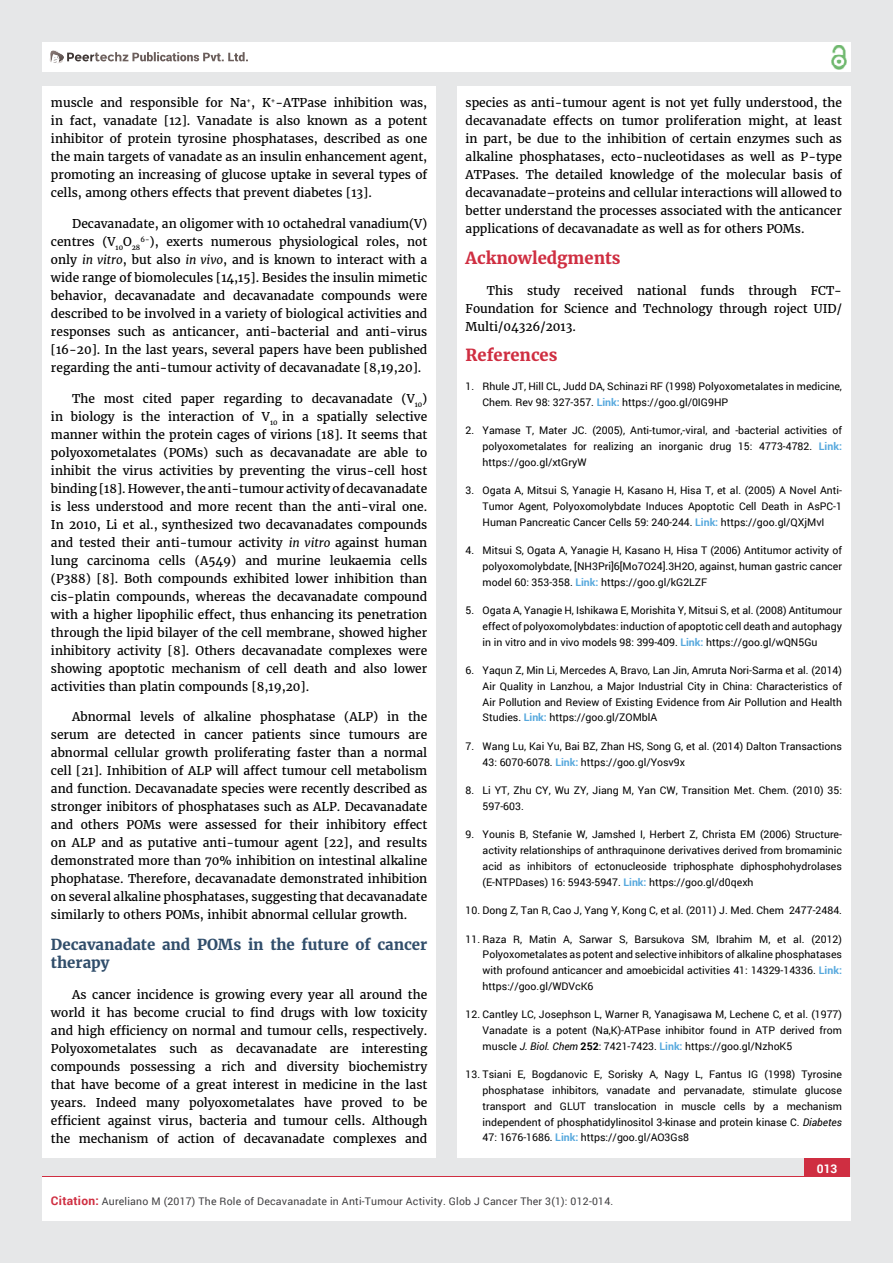
<style>
.page{position:relative;width:893px;height:1263px;background:#e6e7e8}
.page>*{position:absolute;margin:0;border:0;box-sizing:border-box;transform-origin:0 0}
.t1{font:700 16.5px "Merriweather";color:#cf2e41}
.t2{font:700 15px/18px "Merriweather";color:#314e6b}
.t3{font:12px/18px "Merriweather";color:#000;text-align:justify}
.t4{font:700 12px "Roboto";color:#fff}
.t5{font:10.5px/15.8px "Roboto";color:#000;text-align:justify}
.t6{font:10.5px "Roboto";letter-spacing:.02em;color:#414042}
.s1{font-style:italic}
.s2{font-weight:700;color:#56a8dd}
.s3{font-weight:700}
.s4{font-weight:700;font-size:12px;color:#cf2e41}
</style>
<div class="page">
<div style="left:42px;top:43px;width:808px;height:29px;background:#fff"></div>
<img style="left:831px;top:45px;width:16px;height:24px">
<div style="left:804px;top:1157px;width:46px;height:43px;background:#cf2e41"></div>
<svg style="left:49px;top:50px;width:199px;height:14px"></svg>
<div style="left:42px;top:1177px;width:809px;height:43px;background:#fff"></div>
<div style="left:42px;top:87px;width:394px;height:1071px;background:#fff"></div>
<div style="left:457px;top:87px;width:393px;height:1071px;background:#fff"></div>
<p class="t3" style="left:51px;top:94px;width:378px">muscle and responsible for Na<sup>+</sup>, K<sup>+</sup>-ATPase inhibition was, in fact, vanadate [12]. Vanadate is also known as a potent inhibitor of protein tyrosine phosphatases, described as one the main targets of vanadate as an insulin enhancement agent, promoting an increasing of glucose uptake in several types of cells, among others effects that prevent diabetes [13].</p>
<p class="t3" style="left:51px;top:215px;width:378px;text-indent:21px">Decavanadate, an oligomer with 10 octahedral vanadium(V) centres (V<sub>10</sub>O<sub>28</sub><sup>6-</sup>), exerts numerous physiological roles, not only <span class="s1">in vitro</span>, but also <span class="s1">in vivo</span>, and is known to interact with a wide range of biomolecules [14,15]. Besides the insulin mimetic behavior, decavanadate and decavanadate compounds were described to be involved in a variety of biological activities and responses such as anticancer, anti-bacterial and anti-virus [16-20]. In the last years, several papers have been published regarding the anti-tumour activity of decavanadate [8,19,20].</p>
<p class="t3" style="left:51px;top:389px;width:378px;text-indent:21px">The most cited paper regarding to decavanadate (V<sub>10</sub>) in biology is the interaction of V<sub>10</sub> in a spatially selective manner within the protein cages of virions [18]. It seems that polyoxometalates (POMs) such as decavanadate are able to inhibit the virus activities by preventing the virus-cell host binding [18]. However, the anti-tumour activity of decavanadate is less understood and more recent than the anti-viral one.<br>In 2010, Li et al., synthesized two decavanadates compounds and tested their anti-tumour activity <span class="s1">in vitro</span> against human lung carcinoma cells (A549) and murine leukaemia cells (P388) [8]. Both compounds exhibited lower inhibition than cis-platin compounds, whereas the decavanadate compound with a higher lipophilic effect, thus enhancing its penetration through the lipid bilayer of the cell membrane, showed higher inhibitory activity [8]. Others decavanadate complexes were showing apoptotic mechanism of cell death and also lower activities than platin compounds [8,19,20].</p>
<p class="t3" style="left:51px;top:708px;width:378px;text-indent:21px">Abnormal levels of alkaline phosphatase (ALP) in the serum are detected in cancer patients since tumours are abnormal cellular growth proliferating faster than a normal cell [21]. Inhibition of ALP will affect tumour cell metabolism and function. Decavanadate species were recently described as stronger inibitors of phosphatases such as ALP. Decavanadate and others POMs were assessed for their inhibitory effect on ALP and as putative anti-tumour agent [22], and results demonstrated more than 70% inhibition on intestinal alkaline phophatase. Therefore, decavanadate demonstrated inhibition on several alkaline phosphatases, suggesting that decavanadate similarly to others POMs, inhibit abnormal cellular growth.</p>
<p class="t2" style="left:51px;top:936px;width:378px">Decavanadate and POMs in the future of cancer therapy</p>
<p class="t3" style="left:51px;top:986px;width:378px;text-indent:21px">As cancer incidence is growing every year all around the world it has become crucial to find drugs with low toxicity and high efficiency on normal and tumour cells, respectively.<br>Polyoxometalates such as decavanadate are interesting compounds possessing a rich and diversity biochemistry that have become of a great interest in medicine in the last years. Indeed many polyoxometalates have proved to be efficient against virus, bacteria and tumour cells. Although the mechanism of action of decavanadate complexes and</p>
<p class="t3" style="left:466px;top:94px;width:378px">species as anti-tumour agent is not yet fully understood, the decavanadate effects on tumor proliferation might, at least in part, be due to the inhibition of certain enzymes such as alkaline phosphatases, ecto-nucleotidases as well as P-type ATPases. The detailed knowledge of the molecular basis of decavanadate–proteins and cellular interactions will allowed to better understand the processes associated with the anticancer applications of decavanadate as well as for others POMs.</p>
<h1 class="t1" style="left:466px;top:248px;width:156px">Acknowledgments</h1>
<p class="t3" style="left:466px;top:281px;width:378px;text-indent:21px">This study received national funds through FCT-Foundation for Science and Technology through roject UID/ Multi/04326/2013.</p>
<h1 class="t1" style="left:466px;top:345px;width:93px">References</h1>
<p class="t5" style="left:483px;top:378px;width:361px;text-indent:-17px">1. Rhule JT, Hill CL, Judd DA, Schinazi RF (1998) Polyoxometalates in medicine,<br>Chem. Rev 98: 327-357. <span class="s2">Link:</span> https://goo.gl/0IG9HP</p>
<p class="t5" style="left:483px;top:422px;width:361px;text-indent:-17px">2. Yamase T, Mater JC. (2005), Anti-tumor,-viral, and -bacterial activities of polyoxometalates for realizing an inorganic drug 15: 4773-4782. <span class="s2">Link: </span>https://goo.gl/xtGryW</p>
<p class="t5" style="left:483px;top:482px;width:361px;text-indent:-17px">3. Ogata A, Mitsui S, Yanagie H, Kasano H, Hisa T, et al. (2005) A Novel Anti-Tumor Agent, Polyoxomolybdate Induces Apoptotic Cell Death in AsPC-1<br>Human Pancreatic Cancer Cells 59: 240-244. <span class="s2">Link:</span> https://goo.gl/QXjMvI</p>
<p class="t5" style="left:483px;top:542px;width:361px;text-indent:-17px">4. Mitsui S, Ogata A, Yanagie H, Kasano H, Hisa T (2006) Antitumor activity of polyoxomolybdate, [NH3Pri]6[Mo7O24].3H2O, against, human gastric cancer model 60: 353-358. <span class="s2">Link:</span> https://goo.gl/kG2LZF</p>
<p class="t5" style="left:483px;top:602px;width:361px;text-indent:-17px">5. Ogata A, Yanagie H, Ishikawa E, Morishita Y, Mitsui S, et al. (2008) Antitumour effect of polyoxomolybdates: induction of apoptotic cell death and autophagy in in vitro and in vivo models 98: 399-409. <span class="s2">Link:</span> https://goo.gl/wQN5Gu</p>
<p class="t5" style="left:483px;top:662px;width:361px;text-indent:-17px">6. Yaqun Z, Min Li, Mercedes A, Bravo, Lan Jin, Amruta Nori-Sarma et al. (2014)<br>Air Quality in Lanzhou, a Major Industrial City in China: Characteristics of Air Pollution and Review of Existing Evidence from Air Pollution and Health Studies. <span class="s2">Link:</span> https://goo.gl/ZOMblA</p>
<p class="t5" style="left:483px;top:738px;width:361px;text-indent:-17px">7. Wang Lu, Kai Yu, Bai BZ, Zhan HS, Song G, et al. (2014) Dalton Transactions<br>43: 6070-6078. <span class="s2">Link:</span> https://goo.gl/Yosv9x</p>
<p class="t5" style="left:483px;top:782px;width:361px;text-indent:-17px">8. Li YT, Zhu CY, Wu ZY, Jiang M, Yan CW, Transition Met. Chem. (2010) 35:<br>597-603.</p>
<p class="t5" style="left:483px;top:826px;width:361px;text-indent:-17px">9. Younis B, Stefanie W, Jamshed I, Herbert Z, Christa EM (2006) Structure&shy;activity relationships of anthraquinone derivatives derived from bromaminic acid as inhibitors of ectonucleoside triphosphate diphosphohydrolases (E-NTPDases) 16: 5943-5947. <span class="s2">Link:</span> https://goo.gl/d0qexh</p>
<p class="t5" style="left:466px;top:902px;width:378px">10. Dong Z, Tan R, Cao J, Yang Y, Kong C, et al. (2011) J. Med. Chem 2477-2484.</p>
<p class="t5" style="left:483px;top:931px;width:361px;text-indent:-17px">11. Raza R, Matin A, Sarwar S, Barsukova SM, Ibrahim M, et al. (2012)<br>Polyoxometalates as potent and selective inhibitors of alkaline phosphatases with profound anticancer and amoebicidal activities 41: 14329-14336. <span class="s2">Link: </span>https://goo.gl/WDVcK6</p>
<p class="t5" style="left:483px;top:1006px;width:361px;text-indent:-17px">12. Cantley LC, Josephson L, Warner R, Yanagisawa M, Lechene C, et al. (1977)<br>Vanadate is a potent (Na,K)-ATPase inhibitor found in ATP derived from muscle <span class="s1">J. Biol. Chem</span> <span class="s3">252</span>: 7421-7423. <span class="s2">Link:</span> https://goo.gl/NzhoK5</p>
<p class="t5" style="left:483px;top:1066px;width:361px;text-indent:-17px">13. Tsiani E, Bogdanovic E, Sorisky A, Nagy L, Fantus IG (1998) Tyrosine phosphatase inhibitors, vanadate and pervanadate, stimulate glucose transport and GLUT translocation in muscle cells by a mechanism independent of phosphatidylinositol 3-kinase and protein kinase C. <span class="s1">Diabetes </span>47: 1676-1686. <span class="s2">Link:</span> https://goo.gl/AO3Gs8</p>
<p class="t4" style="left:817px;top:1161px;width:22px">013</p>
<p class="t6" style="left:51px;top:1194px;width:564px"><span class="s4">Citation:</span> Aureliano M (2017) The Role of Decavanadate in Anti-Tumour Activity. Glob J Cancer Ther 3(1): 012-014.</p>
</div>
